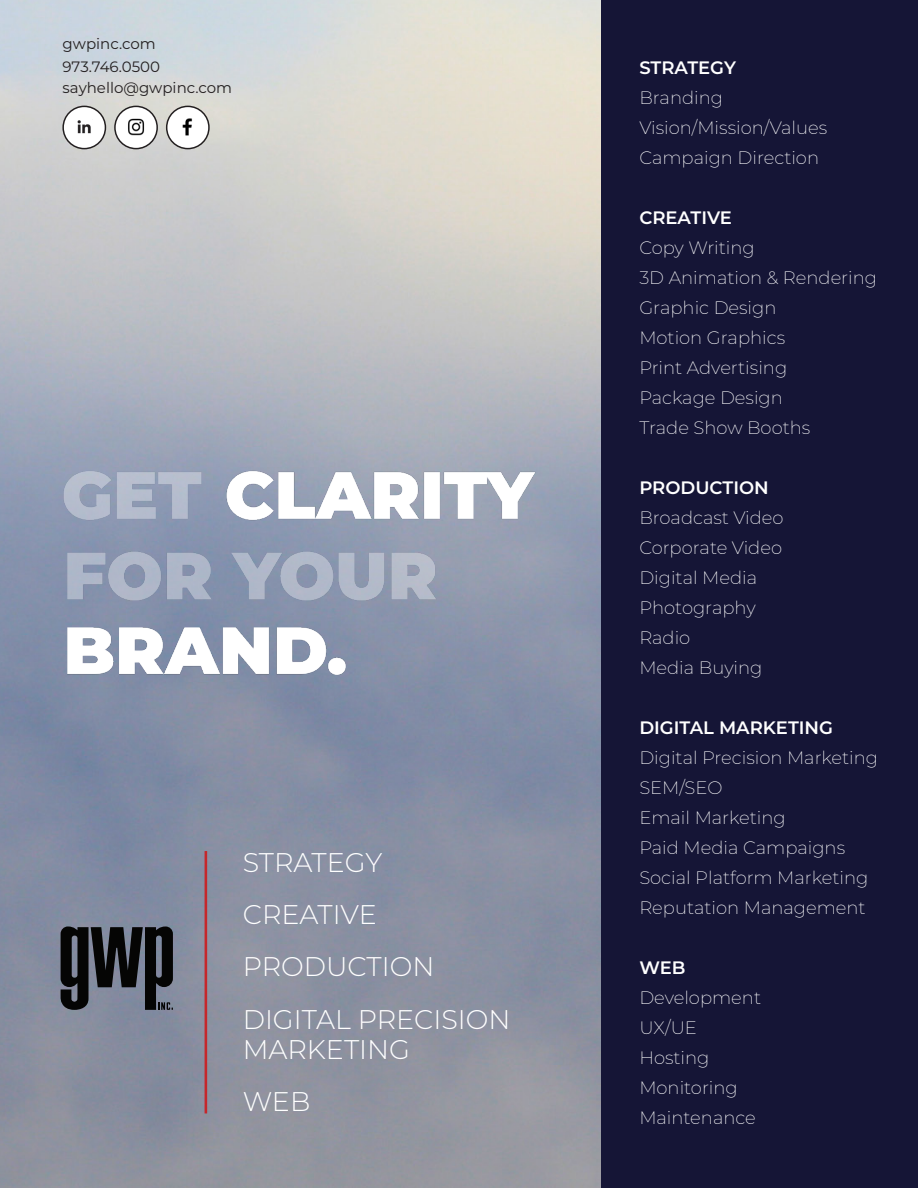
<style>
.page{position:relative;width:918px;height:1188px;background:#fff}
.page>*{position:absolute;margin:0;border:0;box-sizing:border-box;transform-origin:0 0}
.t1{font:300 27px "Montserrat";color:#fff}
.t2{font:200 18px "Montserrat";color:#fff}
.t3{font:600 18px "Montserrat";color:#fff}
.t4{font:15px "Montserrat";color:#231f20}
</style>
<div class="page">
<div style="left:583px;top:0;width:335px;height:1188px;background:#151536"></div>
<img style="left:0;top:0;width:600px;height:1188px">
<svg style="left:60px;top:926px;width:113px;height:84px;background:#373a42"></svg>
<hr style="left:205px;top:851px;width:2px;height:262px;background:#c5272b">
<img style="left:40px;top:444px;width:519px;height:293px">
<div style="left:63px;top:106px;width:43px;height:43px;background:#fff;border-radius:50%"></div>
<div style="left:115px;top:106px;width:42px;height:42px;background:#fff;border-radius:50%"></div>
<div style="left:62px;top:106px;width:44px;height:43px;border:2px solid #231f20;border-radius:50%"></div>
<div style="left:114px;top:106px;width:44px;height:43px;border:2px solid #231f20;border-radius:50%"></div>
<img style="left:77px;top:120px;width:14px;height:14px">
<div style="left:166px;top:106px;width:43px;height:43px;background:#fff;border-radius:50%"></div>
<div style="left:166px;top:106px;width:44px;height:43px;border:2px solid #231f20;border-radius:50%"></div>
<img style="left:181px;top:118px;width:14px;height:28px">
<img style="left:128px;top:118px;width:17px;height:18px">
<p class="t4" style="left:63px;top:33px;width:95px">gwpinc.com</p>
<p class="t4" style="left:63px;top:56px;width:99px">973.746.0500</p>
<p class="t4" style="left:63px;top:77px;width:171px">sayhello@gwpinc.com</p>
<p class="t1" style="left:243px;top:844px;width:141px">STRATEGY</p>
<p class="t1" style="left:243px;top:896px;width:136px">CREATIVE</p>
<p class="t1" style="left:243px;top:949px;width:193px">PRODUCTION</p>
<p class="t1" style="left:243px;top:1001px;width:269px">DIGITAL PRECISION</p>
<p class="t1" style="left:243px;top:1031px;width:169px">MARKETING</p>
<p class="t1" style="left:243px;top:1083px;width:69px">WEB</p>
<p class="t3" style="left:639px;top:55px;width:98px">STRATEGY</p>
<p class="t2" style="left:639px;top:85px;width:85px">Branding</p>
<p class="t2" style="left:639px;top:115px;width:189px">Vision/Mission/Values</p>
<p class="t2" style="left:639px;top:145px;width:181px">Campaign Direction</p>
<p class="t3" style="left:639px;top:205px;width:94px">CREATIVE</p>
<p class="t2" style="left:639px;top:235px;width:117px">Copy Writing</p>
<p class="t2" style="left:639px;top:265px;width:239px">3D Animation &amp; Rendering</p>
<p class="t2" style="left:639px;top:295px;width:139px">Graphic Design</p>
<p class="t2" style="left:639px;top:325px;width:147px">Motion Graphics</p>
<p class="t2" style="left:639px;top:355px;width:149px">Print Advertising</p>
<p class="t2" style="left:639px;top:385px;width:145px">Package Design</p>
<p class="t2" style="left:639px;top:415px;width:172px">Trade Show Booths</p>
<p class="t3" style="left:639px;top:475px;width:131px">PRODUCTION</p>
<p class="t2" style="left:639px;top:505px;width:146px">Broadcast Video</p>
<p class="t2" style="left:639px;top:535px;width:144px">Corporate Video</p>
<p class="t2" style="left:639px;top:565px;width:119px">Digital Media</p>
<p class="t2" style="left:639px;top:595px;width:118px">Photography</p>
<p class="t2" style="left:639px;top:625px;width:53px">Radio</p>
<p class="t2" style="left:639px;top:655px;width:125px">Media Buying</p>
<p class="t3" style="left:639px;top:715px;width:195px">DIGITAL MARKETING</p>
<p class="t2" style="left:639px;top:745px;width:240px">Digital Precision Marketing</p>
<p class="t2" style="left:639px;top:775px;width:85px">SEM/SEO</p>
<p class="t2" style="left:639px;top:805px;width:148px">Email Marketing</p>
<p class="t2" style="left:639px;top:835px;width:207px">Paid Media Campaigns</p>
<p class="t2" style="left:639px;top:865px;width:231px">Social Platform Marketing</p>
<p class="t2" style="left:639px;top:895px;width:228px">Reputation Management</p>
<p class="t3" style="left:639px;top:955px;width:48px">WEB</p>
<p class="t2" style="left:639px;top:985px;width:123px">Development</p>
<p class="t2" style="left:639px;top:1015px;width:59px">UX/UE</p>
<p class="t2" style="left:639px;top:1045px;width:72px">Hosting</p>
<p class="t2" style="left:639px;top:1075px;width:100px">Monitoring</p>
<p class="t2" style="left:639px;top:1105px;width:118px">Maintenance</p>
</div>
